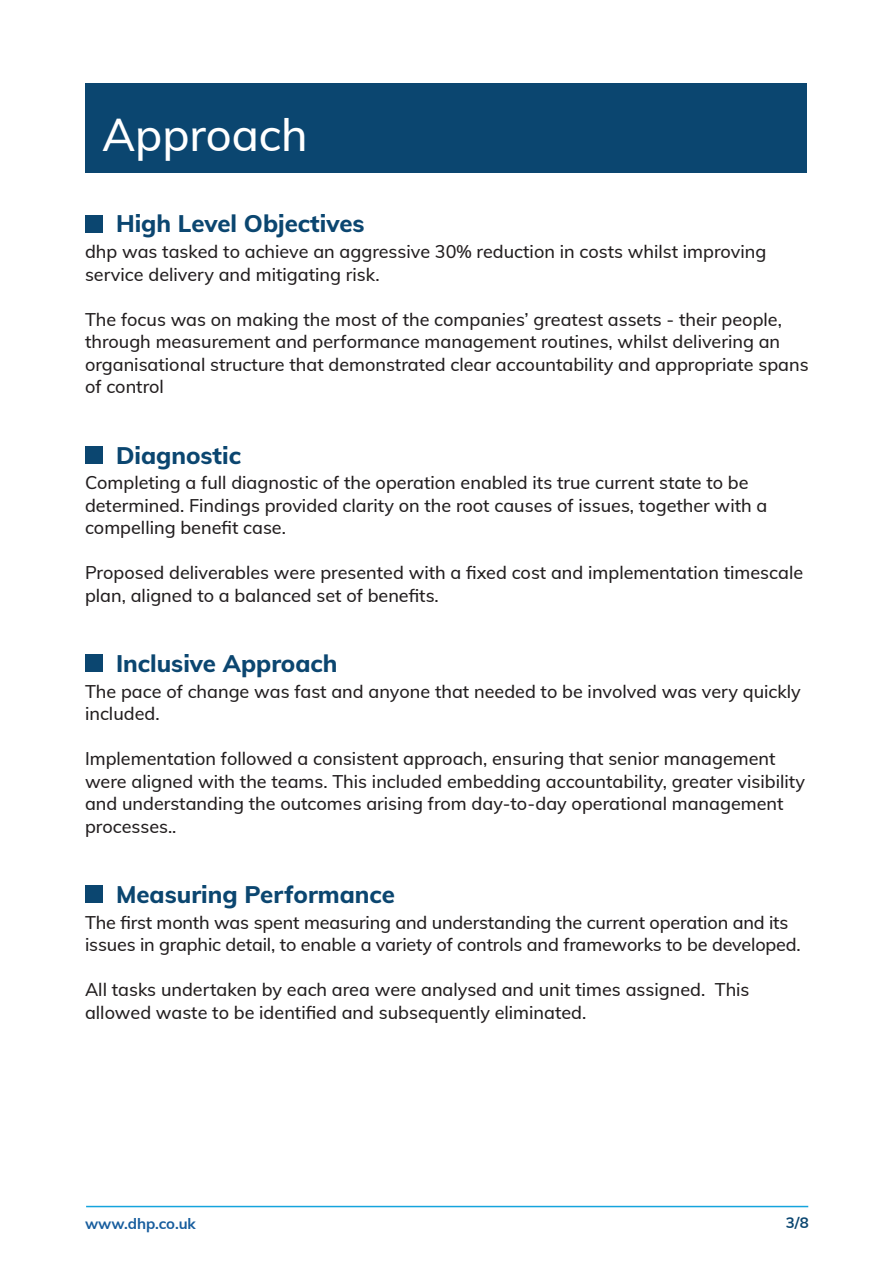
<style>
.page{position:relative;width:893px;height:1263px;background:#fff}
.page>*{position:absolute;margin:0;border:0;box-sizing:border-box;transform-origin:0 0}
.t1{font:500 45px "Muli";color:#fff}
.t2{font:800 24px "Muli";color:#0b4670}
.t3{font:500 18px/22.5px "Muli";color:#231f20}
.t4{font:700 15px "Muli";color:#175d9e}
.t5{font:700 15px "Muli";color:#0b4670}
</style>
<div class="page">
<hr style="left:86px;top:1206px;width:722px;height:1px;background:#15a4dd">
<div style="left:85px;top:84px;width:721px;height:89px;background:#0b4670"></div>
<div style="left:85px;top:215px;width:18px;height:17px;background:#0b4670"></div>
<div style="left:85px;top:446px;width:18px;height:17px;background:#0b4670"></div>
<div style="left:85px;top:654px;width:18px;height:18px;background:#0b4670"></div>
<div style="left:85px;top:885px;width:18px;height:18px;background:#0b4670"></div>
<p class="t1" style="left:102px;top:102px;width:207px">Approach</p>
<p class="t2" style="left:116px;top:206px;width:250px">High Level Objectives</p>
<p class="t3" style="left:85px;top:239px;width:683px">dhp was tasked to achieve an aggressive 30% reduction in costs whilst improving service delivery and mitigating risk.</p>
<p class="t3" style="left:85px;top:307px;width:725px">The focus was on making the most of the companies’ greatest assets - their people, through measurement and performance management routines, whilst delivering an organisational structure that demonstrated clear accountability and appropriate spans of control</p>
<p class="t2" style="left:116px;top:437px;width:126px">Diagnostic</p>
<p class="t3" style="left:85px;top:470px;width:684px">Completing a full diagnostic of the operation enabled its true current state to be determined. Findings provided clarity on the root causes of issues, together with a compelling benefit case.</p>
<p class="t3" style="left:85px;top:560px;width:720px">Proposed deliverables were presented with a fixed cost and implementation timescale plan, aligned to a balanced set of benefits.</p>
<p class="t2" style="left:116px;top:646px;width:223px">Inclusive Approach</p>
<p class="t3" style="left:85px;top:679px;width:717px">The pace of change was fast and anyone that needed to be involved was very quickly included.</p>
<p class="t3" style="left:85px;top:746px;width:721px">Implementation followed a consistent approach, ensuring that senior management were aligned with the teams. This included embedding accountability, greater visibility and understanding the outcomes arising from day-to-day operational management processes..</p>
<p class="t2" style="left:116px;top:877px;width:280px">Measuring Performance</p>
<p class="t3" style="left:85px;top:910px;width:717px">The first month was spent measuring and understanding the current operation and its issues in graphic detail, to enable a variety of controls and frameworks to be developed.</p>
<p class="t3" style="left:85px;top:977px;width:666px">All tasks undertaken by each area were analysed and unit times assigned. This allowed waste to be identified and subsequently eliminated.</p>
<p class="t4" style="left:85px;top:1212px;width:112px">www.dhp.co.uk</p>
<p class="t5" style="left:786px;top:1211px;width:24px">3/8</p>
</div>
